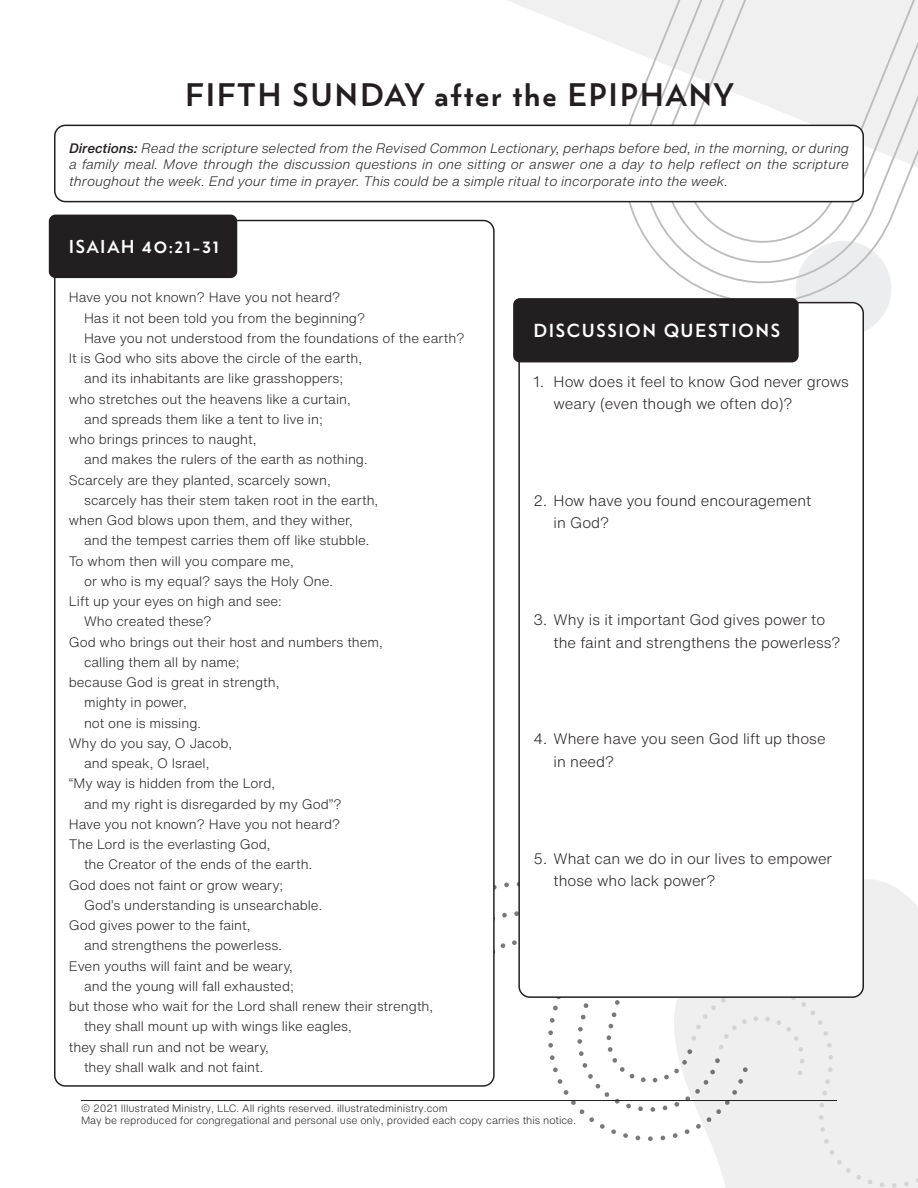
<style>
.page{position:relative;width:918px;height:1188px;background:#fff}
.page>*{position:absolute;margin:0;border:0;box-sizing:border-box;transform-origin:0 0}
.t1{font:700 28.5px "Wright Deco";letter-spacing:.06em;color:#231f20}
.Heading_with_Black_B{font:700 16.5px "Wright Deco";letter-spacing:.1em;color:#fff}
.Heading_with_Black_B-2{font:700 16.35px "Wright Deco";letter-spacing:.1em;color:#fff}
.t2{font:300 15px/22.5px "Helvetica Now Text";color:#231f20}
.Scripture{font:300 13.5px "Helvetica Now Text";color:#231f20}
.Instructions{font:italic 300 13.5px/16.5px "Helvetica Now Text";color:#231f20;text-align:justify}
.t3{font:300 10.5px/12.6px "Helvetica Now Text";color:#231f20}
.s1{font-weight:500}
.s2{color:#040503}
</style>
<div class="page">
<svg style="left:233px;top:0;width:371px;height:226px"></svg>
<svg style="left:864px;top:322px;width:13px;height:9px"></svg>
<svg style="left:604px;top:0;width:286px;height:322px"></svg>
<svg style="left:627px;top:0;width:264px;height:299px"></svg>
<svg style="left:650px;top:0;width:241px;height:276px"></svg>
<svg style="left:673px;top:0;width:245px;height:253px;fill:#f0f0f1"></svg>
<svg style="left:489px;top:882px;width:429px;height:306px"></svg>
<hr style="left:81px;top:1100px;width:756px;height:1px;background:#231f20">
<div style="left:519px;top:303px;width:344px;height:694px;background:#fff;border-radius:11px"></div>
<div style="left:513px;top:298px;width:286px;height:64px;background:#231f20;border-radius:7px"></div>
<div style="left:522px;top:307px;width:268px;height:47px;border:2px solid #231f20;border-radius:7px"></div>
<div style="left:518px;top:302px;width:346px;height:696px;border:2px solid #231f20;border-radius:11px"></div>
<div style="left:55px;top:125px;width:808px;height:77px;background:#fff;border-radius:11px"></div>
<div style="left:54px;top:125px;width:810px;height:77px;border:2px solid #231f20;border-radius:11px"></div>
<div style="left:55px;top:221px;width:439px;height:865px;background:#fff;border-radius:11px"></div>
<div style="left:49px;top:215px;width:188px;height:63px;background:#231f20;border-radius:7px"></div>
<div style="left:57px;top:223px;width:172px;height:47px;border:1px solid #231f20;border-radius:7px"></div>
<p class="t1" style="left:185px;top:74px;width:550px">FIFTH SUNDAY after the EPIPHANY</p>
<p class="Instructions" style="left:69px;top:139px;width:782px"><span class="s1">Directions:</span> Read the scripture selected from the Revised Common Lectionary, perhaps before bed, in the morning, or during a family meal. Move through the discussion questions in one sitting or answer one a day to help reflect on the scripture throughout the week. End your time in prayer. This could be a simple ritual to incorporate into the week.</p>
<p class="Heading_with_Black_B-2" style="left:69px;top:235px;width:152px">ISAIAH 40:21-31</p>
<p class="Scripture" style="left:69px;top:287px;width:273px">Have you not known? Have you not heard?</p>
<p class="Scripture" style="left:84px;top:308px;width:283px">Has it not been told you from the beginning?</p>
<p class="Scripture" style="left:84px;top:328px;width:382px">Have you not understood from the foundations of the earth?</p>
<p class="Scripture" style="left:69px;top:348px;width:295px">It is God who sits above the circle of the earth,</p>
<p class="Scripture" style="left:84px;top:368px;width:261px">and its inhabitants are like grasshoppers;</p>
<p class="Scripture" style="left:69px;top:389px;width:283px">who stretches out the heavens like a curtain,</p>
<p class="Scripture" style="left:84px;top:409px;width:240px">and spreads them like a tent to live in;</p>
<p class="Scripture" style="left:69px;top:429px;width:189px">who brings princes to naught,</p>
<p class="Scripture" style="left:84px;top:449px;width:285px">and makes the rulers of the earth as nothing.</p>
<p class="Scripture" style="left:69px;top:470px;width:263px">Scarcely are they planted, scarcely sown,</p>
<p class="Scripture" style="left:84px;top:490px;width:296px">scarcely has their stem taken root in the earth,</p>
<p class="Scripture" style="left:69px;top:510px;width:286px">when God blows upon them, and they wither,</p>
<p class="Scripture" style="left:84px;top:530px;width:287px">and the tempest carries them off like stubble.</p>
<p class="Scripture" style="left:69px;top:551px;width:227px">To whom then will you compare me,</p>
<p class="Scripture" style="left:84px;top:571px;width:251px">or who is my equal? says the Holy One.</p>
<p class="Scripture" style="left:69px;top:591px;width:214px">Lift up your eyes on high and see:</p>
<p class="Scripture" style="left:84px;top:611px;width:129px">Who created these?</p>
<p class="Scripture" style="left:69px;top:632px;width:316px">God who brings out their host and numbers them,</p>
<p class="Scripture" style="left:84px;top:652px;width:157px">calling them all by name;</p>
<p class="Scripture" style="left:69px;top:672px;width:212px">because God is great in strength,</p>
<p class="Scripture" style="left:84px;top:692px;width:104px">mighty in power,</p>
<p class="Scripture" style="left:84px;top:713px;width:118px">not one is missing.</p>
<p class="Scripture" style="left:69px;top:733px;width:165px">Why do you say, O Jacob,</p>
<p class="Scripture" style="left:84px;top:753px;width:127px">and speak, O Israel,</p>
<p class="Scripture" style="left:69px;top:773px;width:208px">“My way is hidden from the Lord,</p>
<p class="Scripture" style="left:84px;top:794px;width:259px">and my right is disregarded by my God”?</p>
<p class="Scripture" style="left:69px;top:814px;width:273px">Have you not known? Have you not heard?</p>
<p class="Scripture" style="left:69px;top:834px;width:203px">The Lord is the everlasting God,</p>
<p class="Scripture" style="left:84px;top:854px;width:230px">the Creator of the ends of the earth.</p>
<p class="Scripture" style="left:69px;top:875px;width:216px">God does not faint or grow weary;</p>
<p class="Scripture" style="left:84px;top:895px;width:240px">God’s understanding is unsearchable.</p>
<p class="Scripture" style="left:69px;top:915px;width:183px">God gives power to the faint,</p>
<p class="Scripture" style="left:84px;top:935px;width:199px">and strengthens the powerless.</p>
<p class="Scripture" style="left:69px;top:956px;width:226px">Even youths will faint and be weary,</p>
<p class="Scripture" style="left:84px;top:976px;width:211px">and the young will fall exhausted;</p>
<p class="Scripture" style="left:69px;top:996px;width:366px">but those who wait for the Lord shall renew their strength,</p>
<p class="Scripture" style="left:84px;top:1016px;width:269px">they shall mount up with wings like eagles,</p>
<p class="Scripture" style="left:69px;top:1037px;width:202px">they shall run and not be weary,</p>
<p class="Scripture" style="left:84px;top:1057px;width:181px">they shall walk and not faint.</p>
<p class="Heading_with_Black_B" style="left:533px;top:319px;width:248px">DISCUSSION QUESTIONS</p>
<p class="t2" style="left:554px;top:370px;width:297px;text-indent:-20px">1. How does it feel to know God never grows weary (even though we often do)?</p>
<p class="t2" style="left:554px;top:489px;width:259px;text-indent:-20px">2. How have you found encouragement in God?</p>
<p class="t2" style="left:554px;top:608px;width:288px;text-indent:-20px">3. Why is it important God gives power to the faint and strengthens the powerless?</p>
<p class="t2" style="left:554px;top:727px;width:273px;text-indent:-20px">4. Where have you seen God lift up those in need?</p>
<p class="t2" style="left:554px;top:847px;width:280px;text-indent:-20px">5. What can we do in our lives to empower those who lack power?</p>
<p class="t3" style="left:81px;top:1101px;width:497px">© 2021 Illustrated <span class="s2">M</span>inistry, LLC. All rights reserved. illustratedministry.com<br>May be reproduced for congregational and personal use only, provided each copy carries this notice.</p>
</div>
